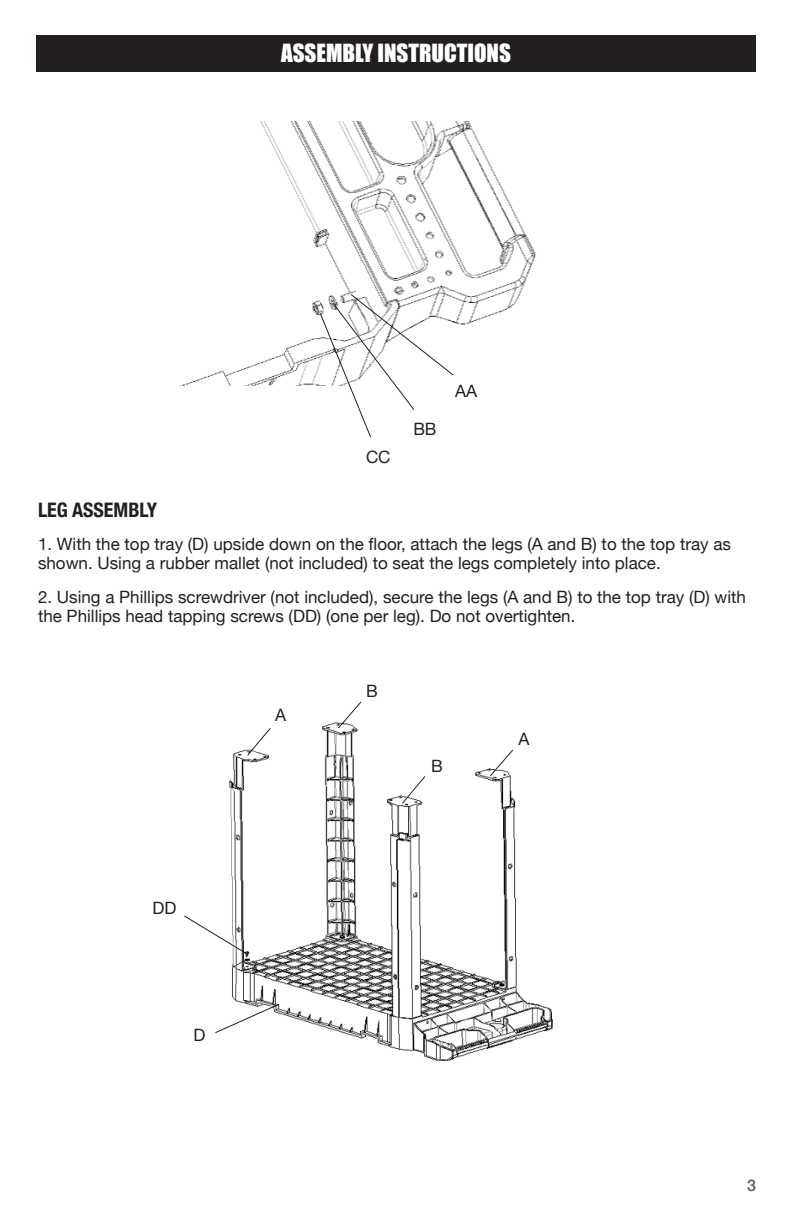
<style>
.page{position:relative;width:792px;height:1224px;background:#fff}
.page>*{position:absolute;margin:0;border:0;box-sizing:border-box;transform-origin:0 0}
.t1{font:23px "Impact";color:#fff}
.Sub-Heading{font:700 condensed 20px "Helvetica Neue";color:#231f20}
.Sub-Heading-2{font:17px/19px "Helvetica Neue";color:#231f20}
.t2{font:500 16px "Helvetica Neue";color:#57585a}
</style>
<div class="page">
<div style="left:36px;top:35px;width:720px;height:36px;background:#231f20"></div>
<img style="left:180px;top:122px;width:356px;height:264px">
<img style="left:229px;top:722px;width:324px;height:339px">
<svg style="left:319px;top:293px;width:136px;height:145px"></svg>
<svg style="left:246px;top:727px;width:26px;height:30px"></svg>
<svg style="left:337px;top:701px;width:25px;height:28px"></svg>
<svg style="left:401px;top:775px;width:25px;height:30px"></svg>
<svg style="left:489px;top:748px;width:25px;height:29px"></svg>
<svg style="left:184px;top:915px;width:65px;height:41px"></svg>
<svg style="left:215px;top:1003px;width:65px;height:31px"></svg>
<p class="t1" style="left:281px;top:35px;width:231px">ASSEMBLY INSTRUCTIONS</p>
<p class="Sub-Heading-2" style="left:366px;top:448px;width:26px">CC</p>
<p class="Sub-Heading-2" style="left:413px;top:421px;width:25px">BB</p>
<p class="Sub-Heading-2" style="left:455px;top:383px;width:24px">AA</p>
<p class="Sub-Heading" style="left:38px;top:493px;width:121px">LEG ASSEMBLY</p>
<p class="Sub-Heading-2" style="left:38px;top:536px;width:695px">1. With the top tray (D) upside down on the floor, attach the legs (A and B) to the top tray as shown. Using a rubber mallet (not included) to seat the legs completely into place.</p>
<p class="Sub-Heading-2" style="left:38px;top:588px;width:710px">2. Using a Phillips screwdriver (not included), secure the legs (A and B) to the top tray (D) with the Phillips head tapping screws (DD) (one per leg). Do not overtighten.</p>
<p class="Sub-Heading-2" style="left:275px;top:707px;width:13px">A</p>
<p class="Sub-Heading-2" style="left:153px;top:900px;width:25px">DD</p>
<p class="Sub-Heading-2" style="left:194px;top:1027px;width:13px">D</p>
<p class="Sub-Heading-2" style="left:366px;top:682px;width:13px">B</p>
<p class="Sub-Heading-2" style="left:431px;top:757px;width:13px">B</p>
<p class="Sub-Heading-2" style="left:518px;top:730px;width:13px">A</p>
<p class="t2" style="left:747px;top:1172px;width:10px">3</p>
</div>
